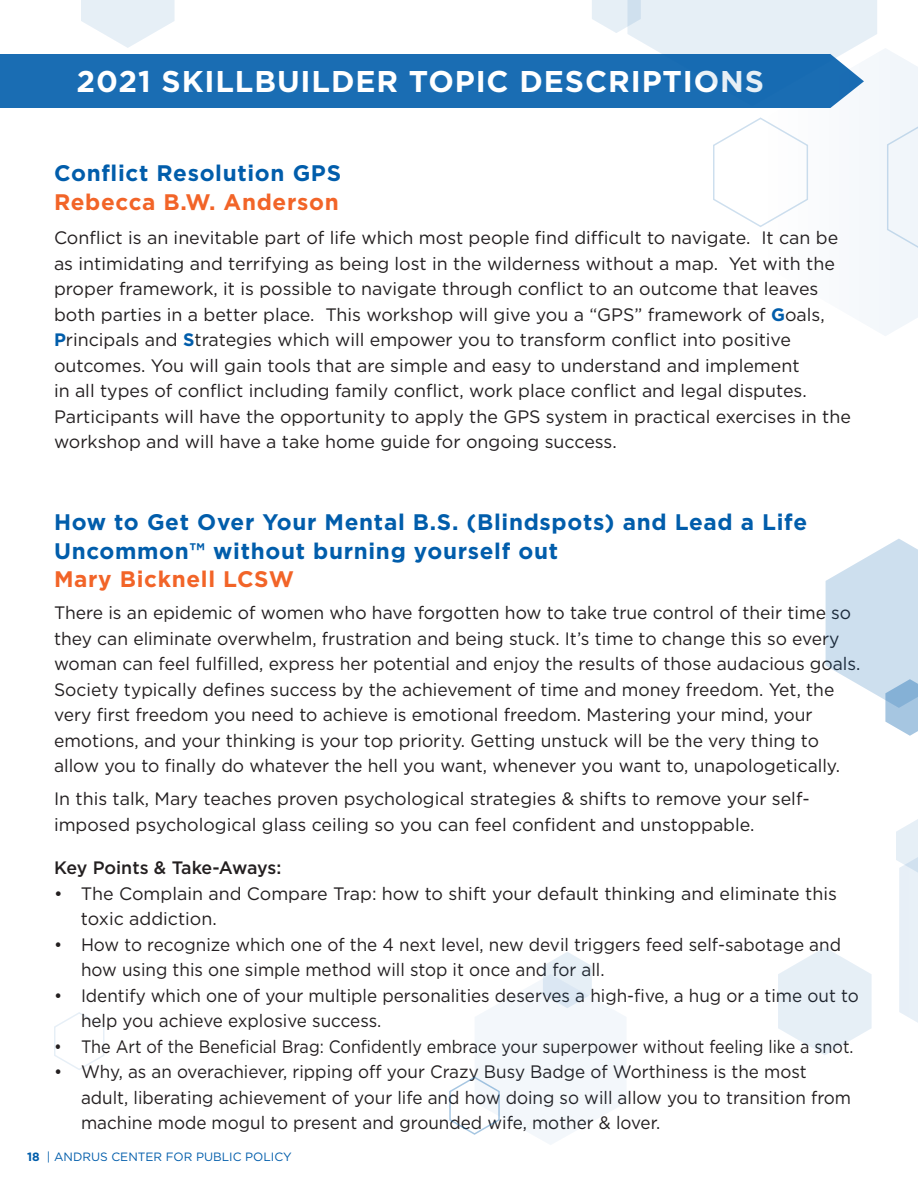
<style>
.page{position:relative;width:918px;height:1188px;background:#fff}
.page>*{position:absolute;margin:0;border:0;box-sizing:border-box;transform-origin:0 0}
.t1{font:700 30px "Gotham";letter-spacing:.03em;color:#fff}
.t2{font:700 22.5px/28.5px "Gotham";letter-spacing:.03em;color:#015dab}
.t3{font:700 22.5px "Gotham";letter-spacing:.03em;color:#f26428}
.t4{font:18px/25.5px "Gotham";color:#231f20}
.t5{font:18px/25.5px "Gotham";color:#231f20;scale:.95 1}
.t6{font:18px "Gotham";color:#231f20;scale:.9 1}
.t7{font:500 18px "Gotham";letter-spacing:-.02em;color:#231f20}
.t8{font:12px "Gotham";color:#015dab}
.s1{font-weight:700;color:#015dab}
.s2{font-weight:700}
</style>
<div class="page">
<svg style="left:870px;top:49px;width:48px;height:287px;fill:#f3f7fb"></svg>
<div style="left:0;top:54px;width:833px;height:54px;background:#1a6db3"></div>
<svg style="left:54px;top:1012px;width:51px;height:58px"></svg>
<svg style="left:81px;top:0;width:94px;height:48px"></svg>
<svg style="left:713px;top:117px;width:95px;height:110px"></svg>
<svg style="left:592px;top:0;width:285px;height:106px;background:#8db6d9"></svg>
<div style="left:886px;top:100px;width:32px;height:174px;background:#f1f6fa"></div>
<svg style="left:826px;top:539px;width:92px;height:197px"></svg>
<svg style="left:449px;top:952px;width:177px;height:193px"></svg>
<svg style="left:778px;top:947px;width:94px;height:108px"></svg>
<svg style="left:896px;top:819px;width:22px;height:204px"></svg>
<h1 class="t1" style="left:76px;top:61px;width:689px">2021 SKILLBUILDER TOPIC DESCRIPTIONS</h1>
<p class="t2" style="left:54px;top:159px;width:289px">Conflict Resolution GPS</p>
<p class="t3" style="left:54px;top:187px;width:286px">Rebecca B.W. Anderson</p>
<p class="t4" style="left:54px;top:225px;width:799px">Confict is an inevitable part of life which most people fnd difcult to navigate. It can be as intimidating and terrifying as being lost in the wilderness without a map. Yet with the proper framework, it is possible to navigate through confict to an outcome that leaves both parties in a better place. This workshop will give you a “GPS” framework of <span class="s1">G</span>oals, <span class="s1">P</span>rincipals and <span class="s1">S</span>trategies which will empower you to transform confict into positive outcomes. You will gain tools that are simple and easy to understand and implement<br>in all types of confict including family confict, work place confict and legal disputes.<br>Participants will have the opportunity to apply the GPS system in practical exercises in the workshop and will have a take home guide for ongoing success.</p>
<p class="t2" style="left:54px;top:508px;width:755px">How to Get Over Your Mental B.S. (Blindspots) and Lead a Life<br>Uncommon™ without burning yourself out</p>
<p class="t3" style="left:54px;top:564px;width:242px">Mary Bicknell LCSW</p>
<p class="t4" style="left:54px;top:600px;width:808px">There is an epidemic of women who have forgotten how to take true control of their time so they can eliminate overwhelm, frustration and being stuck. It’s time to change this so every woman can feel fulflled, express her potential and enjoy the results of those audacious goals.<br>Society typically defnes success by the achievement of time and money freedom. Yet, the very frst freedom you need to achieve is emotional freedom. Mastering your mind, your emotions, and your thinking is your top priority. Getting unstuck will be the very thing to allow you to fnally do whatever the hell you want, whenever you want to, unapologetically.</p>
<p class="t4" style="left:54px;top:786px;width:757px">In this talk, Mary teaches proven psychological strategies &amp; shifts to remove your self&shy;imposed psychological glass ceiling so you can feel confdent and unstoppable.</p>
<p class="t7" style="left:54px;top:856px;width:229px">Key Points &amp; Take-Aways:</p>
<p class="t4" style="left:81px;top:880px;width:757px;text-indent:-27px">• The Complain and Compare Trap: how to shift your default thinking and eliminate this toxic addiction.</p>
<p class="t5" style="left:81px;top:931px;width:802px;text-indent:-27px">• How to recognize which one of the 4 next level, new devil triggers feed self-sabotage and how using this one simple method will stop it once and for all.</p>
<p class="t5" style="left:81px;top:982px;width:820px;text-indent:-27px">• Identify which one of your multiple personalities deserves a high-fve, a hug or a time out to help you achieve explosive success.</p>
<p class="t6" style="left:54px;top:1035px;width:890px">• The Art of the Benefcial Brag: Confdently embrace your superpower without feeling like a snot.</p>
<p class="t5" style="left:81px;top:1059px;width:812px;text-indent:-27px">• Why, as an overachiever, ripping of your Crazy Busy Badge of Worthiness is the most adult, liberating achievement of your life and how doing so will allow you to transition from machine mode mogul to present and grounded wife, mother &amp; lover.</p>
<p class="t8" style="left:27px;top:1150px;width:266px"><span class="s2">18</span> | ANDRUS CENTER FOR PUBLIC POLICY</p>
</div>
